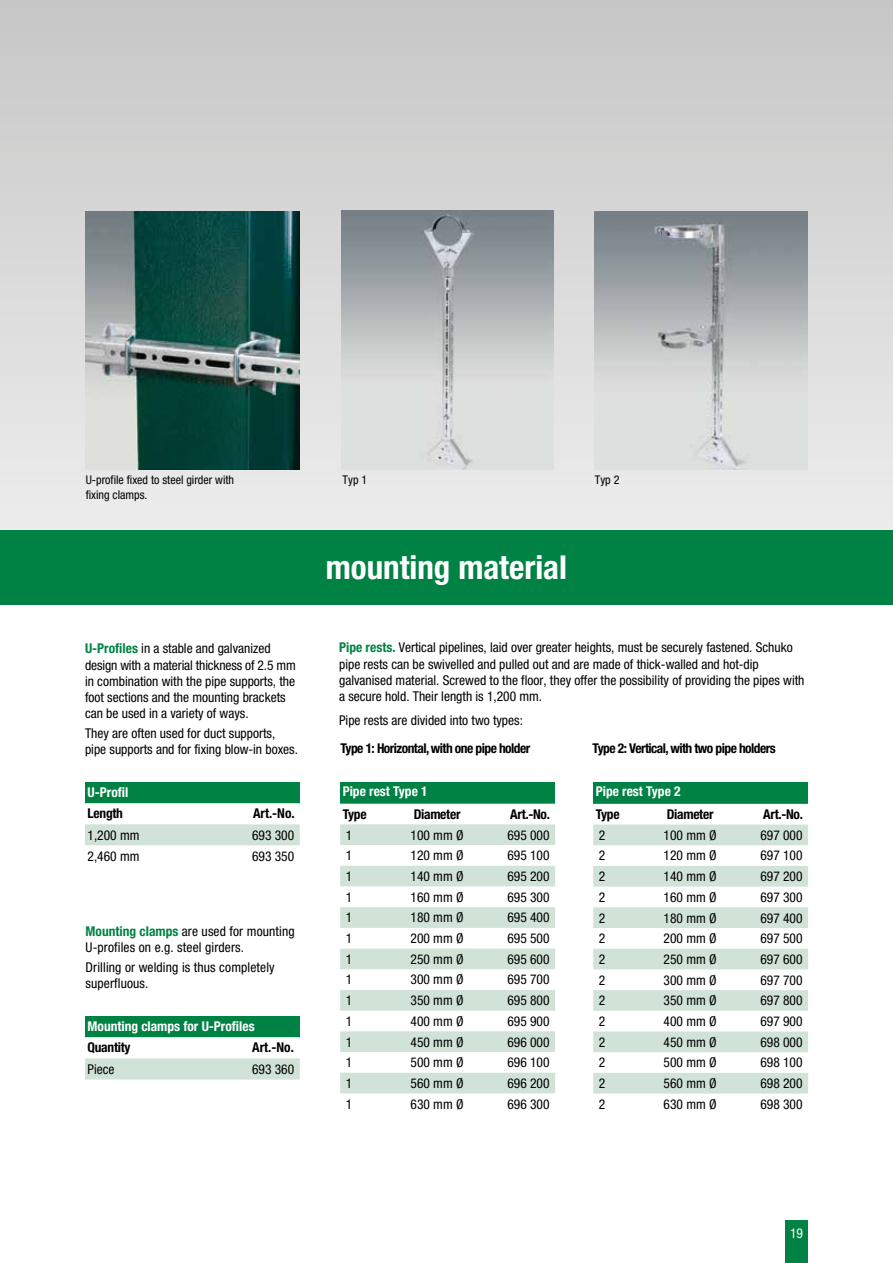
<style>
.page{position:relative;width:893px;height:1263px;background:#fff}
.page>*{position:absolute;margin:0;border:0;box-sizing:border-box;transform-origin:0 0}
.t1{font:700 condensed 33px "Helvetica Neue LT Pro";color:#fff}
.t2{font:condensed 13.5px/16.2px "Helvetica Neue LT Pro";color:#000}
.t3{font:700 condensed 13.5px "Helvetica Neue LT Pro";letter-spacing:-.04em;color:#000}
.t4{font:700 condensed 13.5px "Helvetica Neue LT Pro";color:#fff}
.t5{font:700 condensed 13.5px "Helvetica Neue LT Pro";letter-spacing:-.02em;color:#000}
.t6{font:condensed 13.5px "Helvetica Neue LT Pro";color:#fff}
.t7{font:condensed 12px/14.4px "Helvetica Neue LT Pro";color:#000}
.s1{font-weight:700;color:#008244}
</style>
<div class="page">
<div style="left:0;top:0;width:893px;height:531px;background:linear-gradient(to bottom,#c6c6c6,#ededed)"></div>
<div style="left:0;top:530px;width:893px;height:75px;background:#008244"></div>
<img style="left:85px;top:212px;width:215px;height:257px">
<img style="left:341px;top:211px;width:213px;height:258px">
<img style="left:594px;top:212px;width:213px;height:257px">
<div style="left:785px;top:1220px;width:23px;height:43px;background:#008244"></div>
<div style="left:85px;top:782px;width:215px;height:21px;background:#008244"></div>
<svg style="left:85px;top:803px;width:215px;height:43px"></svg>
<div style="left:340px;top:782px;width:215px;height:22px;background:#008244"></div>
<svg style="left:340px;top:824px;width:215px;height:269px;fill:#d1e3d6"></svg>
<div style="left:593px;top:782px;width:215px;height:22px;background:#008244"></div>
<svg style="left:593px;top:824px;width:215px;height:269px;fill:#d1e3d6"></svg>
<div style="left:85px;top:1016px;width:215px;height:21px;background:#008244"></div>
<svg style="left:85px;top:1037px;width:215px;height:42px"></svg>
<p class="t7" style="left:86px;top:473px;width:150px">U-profile fixed to steel girder with fixing clamps.</p>
<p class="t2" style="left:85px;top:640px;width:212px"><span class="s1">U-Profiles</span> in a stable and galvanized design with a material thickness of 2.5 mm in combination with the pipe supports, the foot sections and the mounting brackets can be used in a variety of ways.</p>
<p class="t2" style="left:85px;top:725px;width:214px">They are often used for duct supports, pipe supports and for fixing blow-in boxes.</p>
<p class="t4" style="left:88px;top:784px;width:42px">U-Profil</p>
<p class="t3" style="left:88px;top:805px;width:37px">Length</p>
<p class="t3" style="left:253px;top:805px;width:43px">Art.-No.</p>
<p class="t2" style="left:88px;top:826px;width:53px">1,200 mm</p>
<p class="t2" style="left:252px;top:826px;width:44px">693 300</p>
<p class="t2" style="left:88px;top:848px;width:53px">2,460 mm</p>
<p class="t2" style="left:252px;top:848px;width:44px">693 350</p>
<p class="t2" style="left:86px;top:923px;width:211px"><span class="s1">Mounting clamps</span> are used for mounting<br>U-profiles on e.g. steel girders.</p>
<p class="t2" style="left:86px;top:959px;width:191px">Drilling or welding is thus completely superfluous.</p>
<p class="t4" style="left:88px;top:1018px;width:169px">Mounting clamps for U-Profiles</p>
<p class="t5" style="left:88px;top:1039px;width:44px">Quantity</p>
<p class="t3" style="left:252px;top:1039px;width:43px">Art.-No.</p>
<p class="t2" style="left:88px;top:1060px;width:28px">Piece</p>
<p class="t2" style="left:252px;top:1060px;width:44px">693 360</p>
<p class="t7" style="left:343px;top:473px;width:26px">Typ 1</p>
<p class="t7" style="left:595px;top:473px;width:26px">Typ 2</p>
<h1 class="t1" style="left:326px;top:547px;width:243px">mounting material</h1>
<p class="t2" style="left:339px;top:639px;width:467px"><span class="s1">Pipe rests.</span> Vertical pipelines, laid over greater heights, must be securely fastened. Schuko pipe rests can be swivelled and pulled out and are made of thick-walled and hot-dip galvanised material. Screwed to the floor, they offer the possibility of providing the pipes with a secure hold. Their length is 1,200 mm.</p>
<p class="t2" style="left:339px;top:712px;width:185px">Pipe rests are divided into two types:</p>
<p class="t3" style="left:340px;top:740px;width:191px">Type 1: Horizontal, with one pipe holder</p>
<p class="t3" style="left:593px;top:740px;width:185px">Type 2: Vertical, with two pipe holders</p>
<p class="t4" style="left:343px;top:783px;width:86px">Pipe rest Type 1</p>
<p class="t3" style="left:343px;top:806px;width:25px">Type</p>
<p class="t5" style="left:414px;top:806px;width:48px">Diameter</p>
<p class="t3" style="left:510px;top:806px;width:41px">Art.-No.</p>
<p class="t2" style="left:346px;top:826px;width:8px">1</p>
<p class="t2" style="left:411px;top:826px;width:54px">100 mm Ø</p>
<p class="t2" style="left:507px;top:826px;width:44px">695 000</p>
<p class="t2" style="left:346px;top:847px;width:8px">1</p>
<p class="t2" style="left:411px;top:847px;width:54px">120 mm Ø</p>
<p class="t2" style="left:507px;top:847px;width:44px">695 100</p>
<p class="t2" style="left:346px;top:868px;width:8px">1</p>
<p class="t2" style="left:411px;top:868px;width:54px">140 mm Ø</p>
<p class="t2" style="left:507px;top:868px;width:44px">695 200</p>
<p class="t2" style="left:346px;top:888px;width:8px">1</p>
<p class="t2" style="left:411px;top:888px;width:54px">160 mm Ø</p>
<p class="t2" style="left:507px;top:888px;width:44px">695 300</p>
<p class="t2" style="left:346px;top:909px;width:8px">1</p>
<p class="t2" style="left:411px;top:909px;width:54px">180 mm Ø</p>
<p class="t2" style="left:507px;top:909px;width:44px">695 400</p>
<p class="t2" style="left:346px;top:930px;width:8px">1</p>
<p class="t2" style="left:411px;top:930px;width:54px">200 mm Ø</p>
<p class="t2" style="left:507px;top:930px;width:44px">695 500</p>
<p class="t2" style="left:346px;top:951px;width:8px">1</p>
<p class="t2" style="left:411px;top:951px;width:54px">250 mm Ø</p>
<p class="t2" style="left:507px;top:951px;width:44px">695 600</p>
<p class="t2" style="left:346px;top:971px;width:8px">1</p>
<p class="t2" style="left:411px;top:971px;width:54px">300 mm Ø</p>
<p class="t2" style="left:507px;top:971px;width:44px">695 700</p>
<p class="t2" style="left:346px;top:992px;width:8px">1</p>
<p class="t2" style="left:411px;top:992px;width:54px">350 mm Ø</p>
<p class="t2" style="left:507px;top:992px;width:44px">695 800</p>
<p class="t2" style="left:346px;top:1013px;width:8px">1</p>
<p class="t2" style="left:411px;top:1013px;width:54px">400 mm Ø</p>
<p class="t2" style="left:507px;top:1013px;width:44px">695 900</p>
<p class="t2" style="left:346px;top:1033px;width:8px">1</p>
<p class="t2" style="left:411px;top:1033px;width:54px">450 mm Ø</p>
<p class="t2" style="left:507px;top:1033px;width:44px">696 000</p>
<p class="t2" style="left:346px;top:1054px;width:8px">1</p>
<p class="t2" style="left:411px;top:1054px;width:54px">500 mm Ø</p>
<p class="t2" style="left:507px;top:1054px;width:44px">696 100</p>
<p class="t2" style="left:346px;top:1075px;width:8px">1</p>
<p class="t2" style="left:411px;top:1075px;width:54px">560 mm Ø</p>
<p class="t2" style="left:507px;top:1075px;width:44px">696 200</p>
<p class="t2" style="left:346px;top:1095px;width:8px">1</p>
<p class="t2" style="left:411px;top:1095px;width:54px">630 mm Ø</p>
<p class="t2" style="left:507px;top:1095px;width:44px">696 300</p>
<p class="t4" style="left:596px;top:783px;width:86px">Pipe rest Type 2</p>
<p class="t3" style="left:596px;top:806px;width:25px">Type</p>
<p class="t5" style="left:667px;top:806px;width:48px">Diameter</p>
<p class="t3" style="left:763px;top:806px;width:41px">Art.-No.</p>
<p class="t2" style="left:599px;top:827px;width:8px">2</p>
<p class="t2" style="left:664px;top:827px;width:54px">100 mm Ø</p>
<p class="t2" style="left:760px;top:827px;width:44px">697 000</p>
<p class="t2" style="left:599px;top:847px;width:8px">2</p>
<p class="t2" style="left:664px;top:847px;width:54px">120 mm Ø</p>
<p class="t2" style="left:760px;top:847px;width:44px">697 100</p>
<p class="t2" style="left:599px;top:868px;width:8px">2</p>
<p class="t2" style="left:664px;top:868px;width:54px">140 mm Ø</p>
<p class="t2" style="left:760px;top:868px;width:44px">697 200</p>
<p class="t2" style="left:599px;top:889px;width:8px">2</p>
<p class="t2" style="left:664px;top:889px;width:54px">160 mm Ø</p>
<p class="t2" style="left:760px;top:889px;width:44px">697 300</p>
<p class="t2" style="left:599px;top:909px;width:8px">2</p>
<p class="t2" style="left:664px;top:909px;width:54px">180 mm Ø</p>
<p class="t2" style="left:760px;top:909px;width:44px">697 400</p>
<p class="t2" style="left:599px;top:930px;width:8px">2</p>
<p class="t2" style="left:664px;top:930px;width:54px">200 mm Ø</p>
<p class="t2" style="left:760px;top:930px;width:44px">697 500</p>
<p class="t2" style="left:599px;top:951px;width:8px">2</p>
<p class="t2" style="left:664px;top:951px;width:54px">250 mm Ø</p>
<p class="t2" style="left:760px;top:951px;width:44px">697 600</p>
<p class="t2" style="left:599px;top:971px;width:8px">2</p>
<p class="t2" style="left:664px;top:971px;width:54px">300 mm Ø</p>
<p class="t2" style="left:760px;top:971px;width:44px">697 700</p>
<p class="t2" style="left:599px;top:992px;width:8px">2</p>
<p class="t2" style="left:664px;top:992px;width:54px">350 mm Ø</p>
<p class="t2" style="left:760px;top:992px;width:44px">697 800</p>
<p class="t2" style="left:599px;top:1013px;width:8px">2</p>
<p class="t2" style="left:664px;top:1013px;width:54px">400 mm Ø</p>
<p class="t2" style="left:760px;top:1013px;width:44px">697 900</p>
<p class="t2" style="left:599px;top:1034px;width:8px">2</p>
<p class="t2" style="left:664px;top:1034px;width:54px">450 mm Ø</p>
<p class="t2" style="left:760px;top:1034px;width:44px">698 000</p>
<p class="t2" style="left:599px;top:1054px;width:8px">2</p>
<p class="t2" style="left:664px;top:1054px;width:54px">500 mm Ø</p>
<p class="t2" style="left:760px;top:1054px;width:44px">698 100</p>
<p class="t2" style="left:599px;top:1075px;width:8px">2</p>
<p class="t2" style="left:664px;top:1075px;width:54px">560 mm Ø</p>
<p class="t2" style="left:760px;top:1075px;width:44px">698 200</p>
<p class="t2" style="left:599px;top:1096px;width:8px">2</p>
<p class="t2" style="left:664px;top:1096px;width:54px">630 mm Ø</p>
<p class="t2" style="left:760px;top:1096px;width:44px">698 300</p>
<p class="t6" style="left:790px;top:1226px;width:14px">19</p>
</div>
